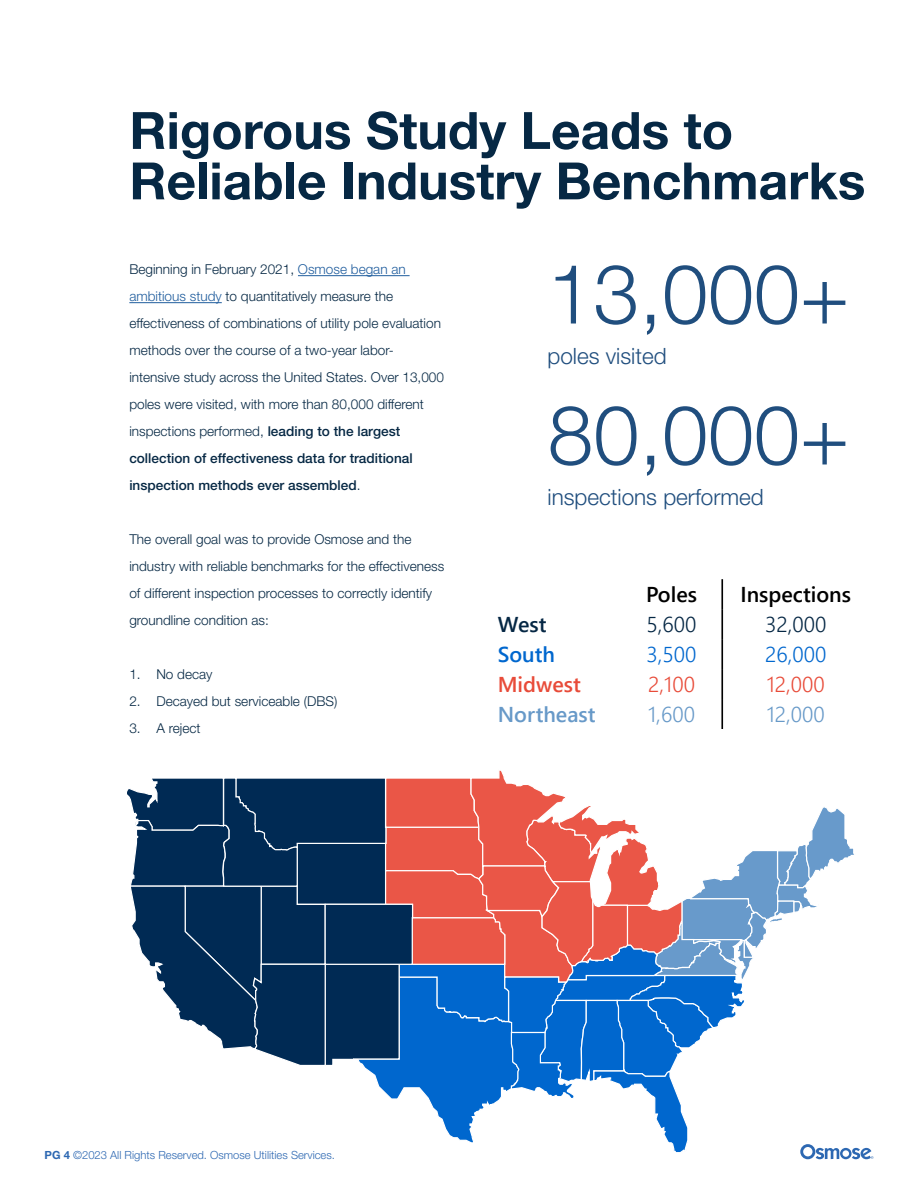
<style>
.page{position:relative;width:918px;height:1188px;background:#fff}
.page>*{position:absolute;margin:0;border:0;box-sizing:border-box;transform-origin:0 0}
.t1{font:300 82.5px "Helvetica Neue LT Std";color:#204e7e}
.t2{font:700 51.45px/50.4px "Helvetica Neue LT Std";color:#062844}
.t3{font:300 22.5px "Helvetica Neue LT Std";color:#204e7e}
.t4{font:600 21.45px "Segoe UI";color:#000}
.t5{font:300 21.45px "Segoe UI";color:#052744}
.t6{font:300 21.45px "Segoe UI";color:#0067ce}
.t7{font:300 21.45px "Segoe UI";color:#e84b39}
.t8{font:300 21.45px "Segoe UI";color:#6799c8}
.t9{font:600 21.45px "Segoe UI";color:#6799c8}
.t10{font:600 21.45px "Segoe UI";color:#e84b39}
.t11{font:600 21.45px "Segoe UI";color:#0067ce}
.t12{font:600 21.45px "Segoe UI";color:#052744}
.t13{font:300 13.65px/27px "Helvetica Neue LT Std";color:#062844}
.t14{font:300 11.25px "Helvetica Neue LT Std";color:#2d68b2}
.s1{color:#215e9e}
.s2{font-weight:500}
.s3{font-weight:700}
</style>
<div class="page">
<hr style="left:298px;top:275px;width:112px;height:1px;background:#215e9e">
<hr style="left:129px;top:302px;width:93px;height:1px;background:#215e9e">
<svg style="left:127px;top:770px;width:746px;height:389px"></svg>
<hr style="left:721px;top:579px;width:2px;height:30px;background:#000">
<hr style="left:721px;top:609px;width:2px;height:30px;background:#000">
<hr style="left:721px;top:639px;width:2px;height:30px;background:#000">
<hr style="left:721px;top:669px;width:2px;height:30px;background:#000">
<hr style="left:721px;top:699px;width:2px;height:30px;background:#000">
<h2 class="t2" style="left:129px;top:104px;width:738px">Rigorous Study Leads to<br>Reliable Industry Benchmarks</h2>
<p class="t13" style="left:129px;top:256px;width:316px">Beginning in February 2021, <span class="s1">Osmose began an ambitious study</span> to quantitatively measure the effectiveness of combinations of utility pole evaluation methods over the course of a two-year labor&shy;intensive study across the United States. Over 13,000 poles were visited, with more than 80,000 different inspections performed, <span class="s2">leading to the largest collection of effectiveness data for traditional inspection methods ever assembled</span>.</p>
<p class="t13" style="left:129px;top:526px;width:316px">The overall goal was to provide Osmose and the industry with reliable benchmarks for the effectiveness of different inspection processes to correctly identify groundline condition as:</p>
<p class="t13" style="left:129px;top:661px;width:85px">1. No decay</p>
<p class="t13" style="left:129px;top:688px;width:209px">2. Decayed but serviceable (DBS)</p>
<p class="t13" style="left:129px;top:715px;width:73px">3. A reject</p>
<h1 class="t1" style="left:548px;top:244px;width:303px">13,000+</h1>
<h3 class="t3" style="left:548px;top:343px;width:121px">poles visited</h3>
<h1 class="t1" style="left:548px;top:385px;width:303px">80,000+</h1>
<h3 class="t3" style="left:548px;top:484px;width:218px">inspections performed</h3>
<h3 class="t4" style="left:646px;top:574px;width:52px">Poles</h3>
<h3 class="t4" style="left:740px;top:574px;width:112px">Inspections</h3>
<h3 class="t12" style="left:498px;top:604px;width:50px">West</h3>
<h3 class="t5" style="left:647px;top:604px;width:51px">5,600</h3>
<h3 class="t5" style="left:765px;top:604px;width:63px">32,000</h3>
<h3 class="t11" style="left:498px;top:634px;width:59px">South</h3>
<h3 class="t6" style="left:647px;top:634px;width:51px">3,500</h3>
<h3 class="t6" style="left:765px;top:634px;width:63px">26,000</h3>
<h3 class="t10" style="left:498px;top:664px;width:84px">Midwest</h3>
<h3 class="t7" style="left:648px;top:664px;width:48px">2,100</h3>
<h3 class="t7" style="left:767px;top:664px;width:60px">12,000</h3>
<h3 class="t9" style="left:498px;top:694px;width:99px">Northeast</h3>
<h3 class="t8" style="left:648px;top:694px;width:48px">1,600</h3>
<h3 class="t8" style="left:767px;top:694px;width:60px">12,000</h3>
<p class="t14" style="left:45px;top:1148px;width:292px"><span class="s3">PG 4</span> ©2023 All Rights Reserved. Osmose Utilities Services.</p>
</div>
